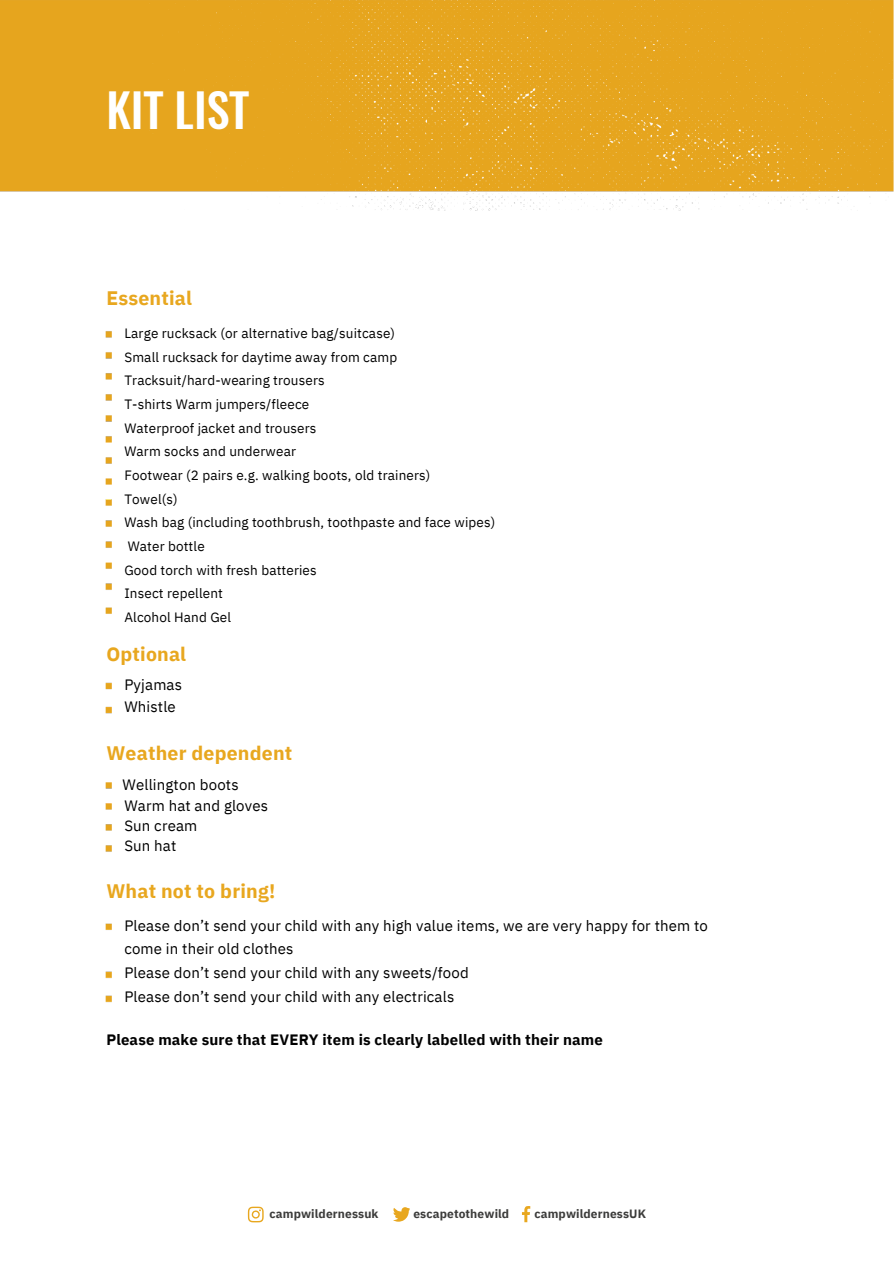
<style>
.page{position:relative;width:894px;height:1264px;background:#fff}
.page>*{position:absolute;margin:0;border:0;box-sizing:border-box;transform-origin:0 0}
.t1{font:500 46.35px "Oswald";color:#fff}
.t2{font:700 19.5px "IBM Plex Sans";letter-spacing:.01em;color:#e8a71f}
.t3{font:15px/23.7px "IBM Plex Sans";letter-spacing:.01em;color:#000}
.t4{font:700 15px "IBM Plex Sans";letter-spacing:.01em;color:#000}
.t5{font:13.5px/23.7px "IBM Plex Sans";letter-spacing:.01em;color:#000}
.t6{font:700 12px "IBM Plex Sans";letter-spacing:.01em;color:#3c3c3b}
</style>
<div class="page">
<svg style="left:248px;top:1206px;width:15px;height:16px"></svg>
<svg style="left:522px;top:1206px;width:8px;height:16px"></svg>
<svg style="left:393px;top:1207px;width:17px;height:14px"></svg>
<img style="left:0;top:0;width:893px;height:1003px">
<p class="t1" style="left:106px;top:78px;width:144px">KIT LIST</p>
<p class="t2" style="left:106px;top:285px;width:87px">Essential</p>
<p class="t5" style="left:124px;top:321px;width:372px">Large rucksack (or alternative bag/suitcase)<br>Small rucksack for daytime away from camp<br>Tracksuit/hard-wearing trousers<br>T-shirts Warm jumpers/fleece<br>Waterproof jacket and trousers<br>Warm socks and underwear<br>Footwear (2 pairs e.g. walking boots, old trainers)<br>Towel(s)<br>Wash bag (including toothbrush, toothpaste and face wipes)<br>Water bottle<br>Good torch with fresh batteries<br>Insect repellent<br>Alcohol Hand Gel</p>
<h4 class="t2" style="left:106px;top:641px;width:81px">Optional</h4>
<h5 class="t3" style="left:124px;top:672px;width:59px;line-height:22.5px">Pyjamas<br>Whistle</h5>
<h3 class="t2" style="left:106px;top:739px;width:187px">Weather dependent</h3>
<h2 class="t3" style="left:122px;top:772px;width:117px">Wellington boots</h2>
<h4 class="t3" style="left:124px;top:795px;width:145px;line-height:20.2px">Warm hat and gloves<br>Sun cream<br>Sun hat</h4>
<h4 class="t2" style="left:106px;top:877px;width:170px">What not to bring!</h4>
<h2 class="t3" style="left:124px;top:913px;width:585px">Please don’t send your child with any high value items, we are very happy for them to come in their old clothes<br>Please don’t send your child with any sweets/food<br>Please don’t send your child with any electricals</h2>
<h4 class="t4" style="left:106px;top:1029px;width:498px">Please make sure that EVERY item is clearly labelled with their name</h4>
<h1 class="t6" style="left:269px;top:1205px;width:110px">campwildernessuk</h1>
<h2 class="t6" style="left:413px;top:1205px;width:97px">escapetothewild</h2>
<p class="t6" style="left:534px;top:1205px;width:113px">campwildernessUK</p>
</div>
